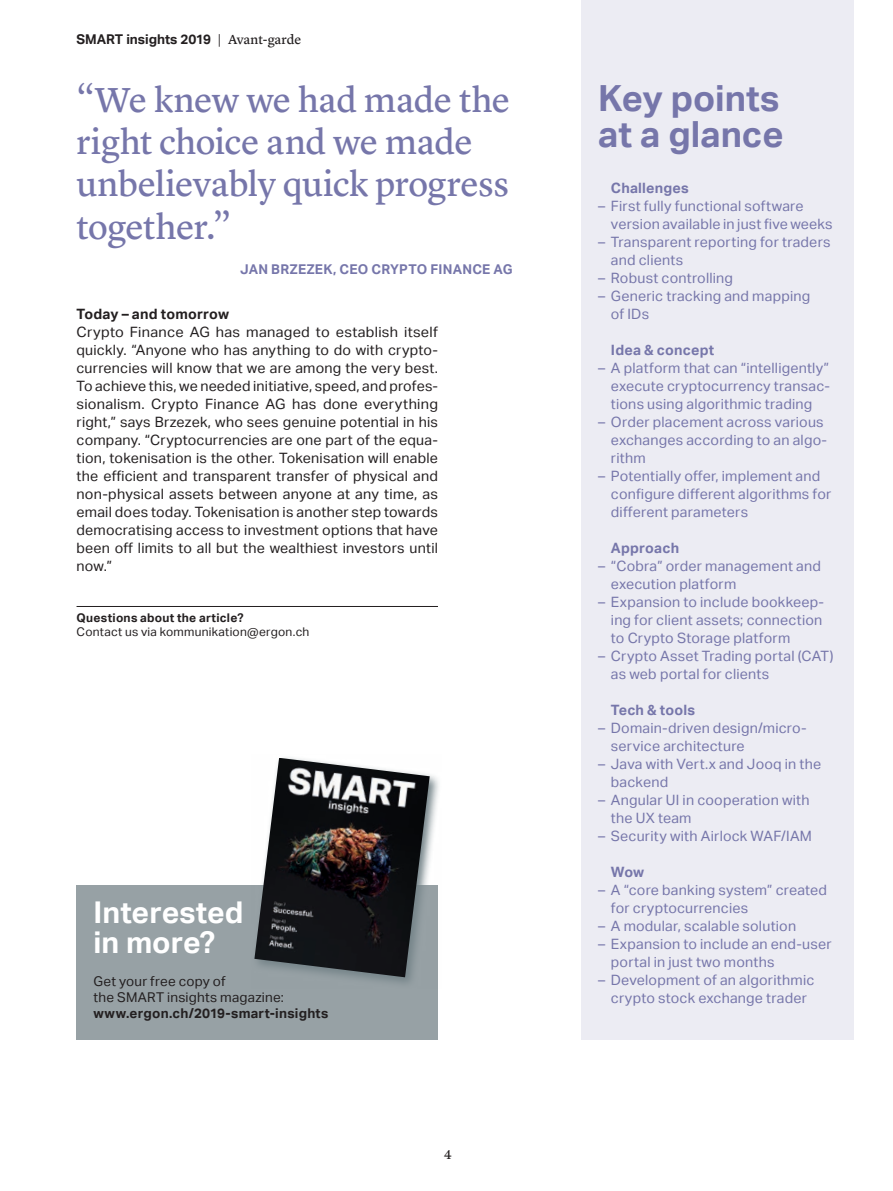
<style>
.page{position:relative;width:893px;height:1191px;background:#fff}
.page>*{position:absolute;margin:0;border:0;box-sizing:border-box;transform-origin:0 0}
.t1{font:36px/42px "Lyon Text Regular No.2";letter-spacing:-.02em;color:#7676aa}
.t2{font:700 36px/36px "Aktiv Grotesk";color:#7676aa}
.t3{font:700 30px/30px "Aktiv Grotesk";color:#fff}
.t4{font:14.25px/18px "Aktiv Grotesk";letter-spacing:.015em;color:#7676aa}
.t5{font:14.25px/18px "Aktiv Grotesk";letter-spacing:.015em;color:#231f20;text-align:justify}
.t6{font:700 14.25px "Aktiv Grotesk";letter-spacing:.015em;color:#7676aa}
.t7{font:700 14.25px "Aktiv Grotesk";letter-spacing:.01em;color:#231f20}
.t8{font:700 13.5px "Aktiv Grotesk";letter-spacing:.015em;color:#231f20}
.t9{font:13.5px/16.2px "Aktiv Grotesk";letter-spacing:.02em;color:#231f20}
.t10{font:700 13.5px "Aktiv Grotesk";letter-spacing:.02em;color:#7676aa}
.t11{font:13.5px "Lyon Text Regular No.2";color:#231f20}
.t12{font:12px "Aktiv Grotesk";letter-spacing:.025em;color:#231f20}
.t13{font:700 12px "Aktiv Grotesk";letter-spacing:.025em;color:#231f20}
.s1{font-family:"Lyon Text Regular No.2";font-weight:400}
</style>
<div class="page">
<hr style="left:77px;top:606px;width:361px;height:1px;background:#231f20">
<div style="left:581px;top:0;width:272px;height:1039px;background:#ececf3"></div>
<div style="left:77px;top:885px;width:361px;height:154px;background:#97a1a5"></div>
<svg style="left:353px;top:775px;width:86px;height:209px"></svg>
<img style="left:254px;top:758px;width:176px;height:219px">
<p class="t8" style="left:77px;top:32px;width:226px">SMART insights 2019 <span class="s1">| Avant-garde</span></p>
<h1 class="t1" style="left:77px;top:76px;width:435px">“We knew we had made the right choice and we made unbelievably quick progress together.”</h1>
<p class="t10" style="left:240px;top:261px;width:274px">JAN BRZEZEK, CEO CRYPTO FINANCE AG</p>
<p class="t7" style="left:77px;top:306px;width:154px">Today – and tomorrow</p>
<p class="t5" style="left:77px;top:323px;width:363px">Crypto Finance AG has managed to establish itself quickly. “Anyone who has anything to do with crypto&shy;currencies will know that we are among the very best.<br>To achieve this, we needed initiative, speed, and profes&shy;sionalism. Crypto Finance AG has done everything right,” says Brzezek, who sees genuine potential in his company. “Cryptocurrencies are one part of the equa&shy;tion, tokenisation is the other. Tokenisation will enable the efficient and transparent transfer of physical and non-physical assets between anyone at any time, as email does today. Tokenisation is another step towards democratising access to investment options that have been off limits to all but the wealthiest investors until now.”</p>
<p class="t13" style="left:77px;top:610px;width:168px">Questions about the article?</p>
<p class="t12" style="left:77px;top:625px;width:234px">Contact us via kommunikation@ergon.ch</p>
<h2 class="t3" style="left:94px;top:898px;width:152px">Interested in more?</h2>
<p class="t9" style="left:94px;top:973px;width:192px">Get your free copy of<br>the SMART insights magazine:</p>
<p class="t8" style="left:94px;top:1005px;width:236px">www.ergon.ch/2019-smart-insights</p>
<p class="t11" style="left:444px;top:1143px;width:9px">4</p>
<h1 class="t2" style="left:598px;top:80px;width:187px">Key points at a glance</h1>
<p class="t6" style="left:611px;top:180px;width:79px">Challenges</p>
<p class="t4" style="left:611px;top:197px;width:223px;text-indent:-13px">– First fully functional software version available in just five weeks</p>
<p class="t4" style="left:611px;top:233px;width:221px;text-indent:-13px">– Transparent reporting for traders and clients</p>
<p class="t4" style="left:598px;top:269px;width:136px">– Robust controlling</p>
<p class="t4" style="left:611px;top:287px;width:201px;text-indent:-13px">– Generic tracking and mapping of IDs</p>
<p class="t6" style="left:611px;top:342px;width:105px">Idea &amp; concept</p>
<p class="t4" style="left:611px;top:359px;width:221px;text-align:justify;text-indent:-13px">– A platform that can “intelligently” execute cryptocurrency transac&shy;tions using algorithmic trading</p>
<p class="t4" style="left:611px;top:413px;width:218px;text-indent:-13px">– Order placement across various exchanges according to an algo&shy;rithm</p>
<p class="t4" style="left:611px;top:467px;width:222px;text-indent:-13px">– Potentially offer, implement and configure different algorithms for different parameters</p>
<p class="t6" style="left:611px;top:540px;width:70px">Approach</p>
<p class="t4" style="left:611px;top:557px;width:212px;text-indent:-13px">– “Cobra” order management and execution platform</p>
<p class="t4" style="left:611px;top:593px;width:215px;text-indent:-13px">– Expansion to include bookkeep&shy;ing for client assets; connection to Crypto Storage platform</p>
<p class="t4" style="left:611px;top:647px;width:224px;text-indent:-13px">– Crypto Asset Trading portal (CAT) as web portal for clients</p>
<p class="t6" style="left:611px;top:702px;width:86px">Tech &amp; tools</p>
<p class="t4" style="left:611px;top:719px;width:196px;text-indent:-13px">– Domain-driven design/micro&shy;service architecture</p>
<p class="t4" style="left:611px;top:755px;width:212px;text-indent:-13px">– Java with Vert.x and Jooq in the backend</p>
<p class="t4" style="left:611px;top:791px;width:200px;text-indent:-13px">– Angular UI in cooperation with the UX team</p>
<p class="t4" style="left:598px;top:827px;width:215px">– Security with Airlock WAF/IAM</p>
<p class="t6" style="left:611px;top:864px;width:35px">Wow</p>
<p class="t4" style="left:611px;top:881px;width:218px;text-indent:-13px">– A “core banking system” created for cryptocurrencies</p>
<p class="t4" style="left:598px;top:917px;width:200px">– A modular, scalable solution</p>
<p class="t4" style="left:611px;top:935px;width:222px;text-indent:-13px">– Expansion to include an end-user portal in just two months</p>
<p class="t4" style="left:598px;top:971px;width:218px;text-align:center">– Development of an algorithmic crypto stock exchange trader</p>
</div>
